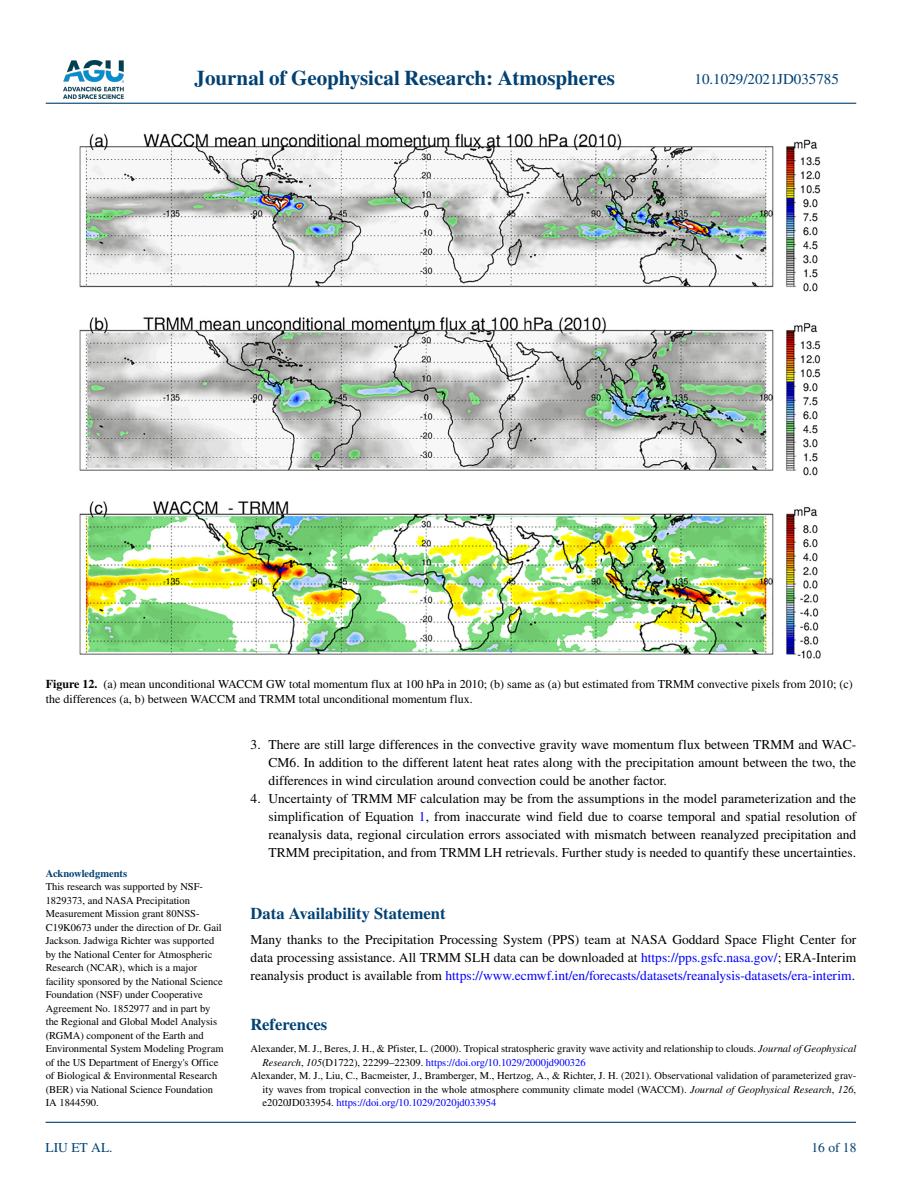
<style>
.page{position:relative;width:902px;height:1183px;background:#fff}
.page>*{position:absolute;margin:0;border:0;box-sizing:border-box;transform-origin:0 0}
.t1{font:700 21px "STIX";color:#004174}
.t2{font:700 16.5px "STIX";color:#004174}
.t3{font:15px "STIX";color:#004174}
.t4{font:13.5px/18px "STIX";color:#000;text-align:justify}
.t5{font:13.5px "STIX";color:#004174}
.t6{font:12px/15px "STIX";color:#000}
.t7{font:10.5px/13.5px "STIX";color:#000}
.t8{font:10.5px "STIX";color:#00f}
.t9{font:700 10.5px "STIX";color:#004174}
.s1{font-weight:700}
.s2{color:#00f}
.s3{font-style:italic}
.s4{font-style:italic;color:#000}
.s5{color:#000}
</style>
<div class="page">
<img style="left:63px;top:60px;width:60px;height:39px">
<hr style="left:46px;top:103px;width:810px;height:1px;background:#004174">
<hr style="left:45px;top:1121px;width:810px;height:1px;background:#004174">
<img style="left:79px;top:134px;width:742px;height:525px">
<h1 class="t1" style="left:194px;top:66px;width:422px">Journal of Geophysical Research: Atmospheres</h1>
<p class="t3" style="left:694px;top:69px;width:146px">10.1029/2021JD035785</p>
<p class="t6" style="left:46px;top:677px;width:808px"><span class="s1">Figure 12.</span> (a) mean unconditional WACCM GW total momentum flux at 100 hPa in 2010; (b) same as (a) but estimated from TRMM convective pixels from 2010; (c) the differences (a, b) between WACCM and TRMM total unconditional momentum flux.</p>
<p class="t9" style="left:46px;top:866px;width:83px">Acknowledgments</p>
<p class="t7" style="left:46px;top:880px;width:179px">This research was supported by NSF-1829373, and NASA Precipitation Measurement Mission grant 80NSS-C19K0673 under the direction of Dr. Gail Jackson. Jadwiga Richter was supported by the National Center for Atmospheric Research (NCAR), which is a major facility sponsored by the National Science Foundation (NSF) under Cooperative Agreement No. 1852977 and in part by the Regional and Global Model Analysis (RGMA) component of the Earth and Environmental System Modeling Program of the US Department of Energy's Office of Biological &amp; Environmental Research (BER) via National Science Foundation IA 1844590.</p>
<p class="t5" style="left:45px;top:1138px;width:69px">LIU ET AL.</p>
<p class="t4" style="left:268px;top:736px;width:589px;text-indent:-18px">3. There are still large differences in the convective gravity wave momentum flux between TRMM and WAC-CM6. In addition to the different latent heat rates along with the precipitation amount between the two, the differences in wind circulation around convection could be another factor.</p>
<p class="t4" style="left:268px;top:790px;width:589px;text-indent:-18px">4. Uncertainty of TRMM MF calculation may be from the assumptions in the model parameterization and the simplification of Equation <span class="s2">1</span>, from inaccurate wind field due to coarse temporal and spatial resolution of reanalysis data, regional circulation errors associated with mismatch between reanalyzed precipitation and TRMM precipitation, and from TRMM LH retrievals. Further study is needed to quantify these uncertainties.</p>
<p class="t2" style="left:250px;top:903px;width:196px">Data Availability Statement</p>
<p class="t4" style="left:250px;top:930px;width:607px">Many thanks to the Precipitation Processing System (PPS) team at NASA Goddard Space Flight Center for data processing assistance. All TRMM SLH data can be downloaded at <span class="s2">https://pps.gsfc.nasa.gov/</span>; ERA-Interim reanalysis product is available from <span class="s2">https://www.ecmwf.int/en/forecasts/datasets/reanalysis-datasets/era-interim</span>.</p>
<p class="t2" style="left:250px;top:1014px;width:78px">References</p>
<p class="t7" style="left:250px;top:1042px;width:607px">Alexander, M. J., Beres, J. H., &amp; Pfister, L. (2000). Tropical stratospheric gravity wave activity and relationship to clouds. <span class="s3">Journal of Geophysical</span></p>
<p class="t8" style="left:262px;top:1054px;width:324px"><span class="s4">Research</span><span class="s5">,</span> <span class="s4">105</span><span class="s5">(D1722), 22299–22309.</span> https://doi.org/10.1029/2000jd900326</p>
<p class="t7" style="left:250px;top:1069px;width:607px">Alexander, M. J., Liu, C., Bacmeister, J., Bramberger, M., Hertzog, A., &amp; Richter, J. H. (2021). Observational validation of parameterized grav-</p>
<p class="t7" style="left:262px;top:1082px;width:595px">ity waves from tropical convection in the whole atmosphere community climate model (WACCM). <span class="s3">Journal of Geophysical Research</span>, <span class="s3">126</span>,</p>
<p class="t8" style="left:262px;top:1095px;width:235px"><span class="s5">e2020JD033954.</span> https://doi.org/10.1029/2020jd033954</p>
<p class="t5" style="left:811px;top:1138px;width:46px">16 of 18</p>
</div>
